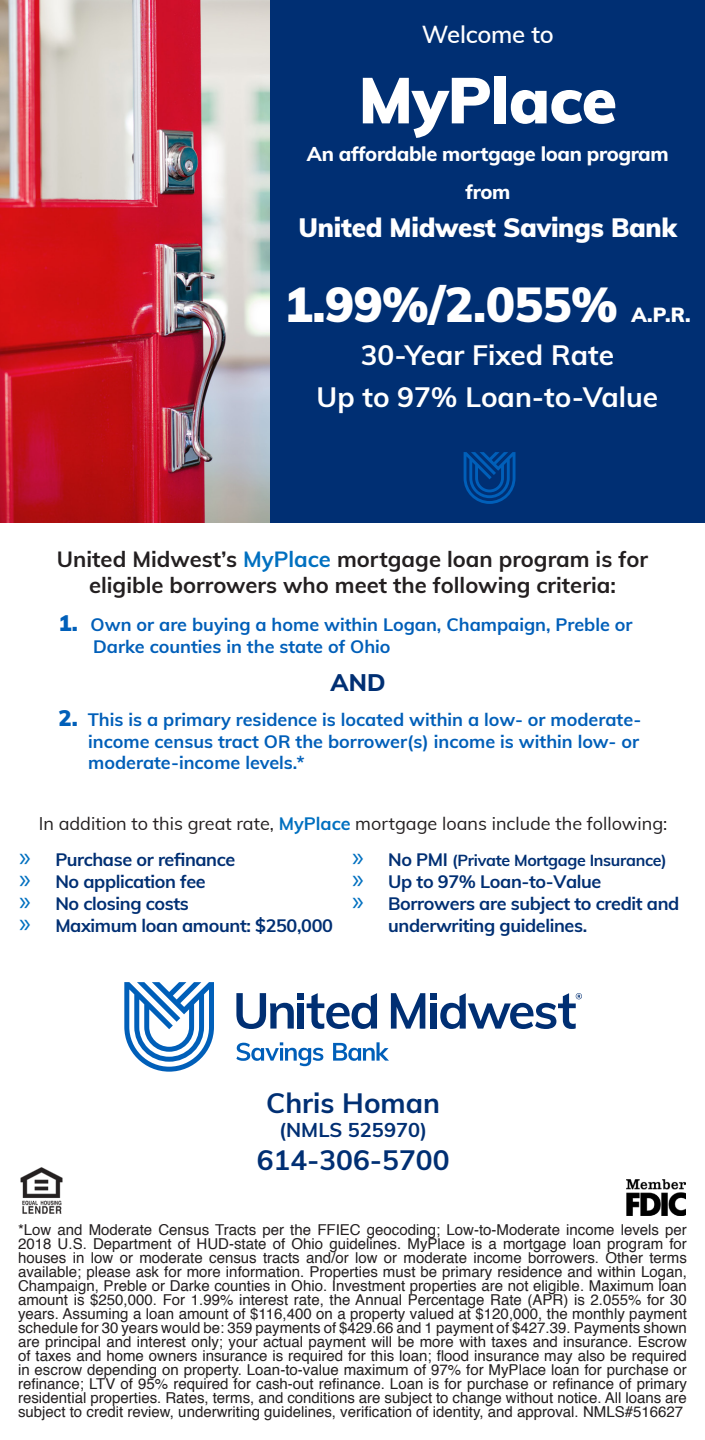
<style>
.page{position:relative;width:705px;height:1440px;background:#fff}
.page>*{position:absolute;margin:0;border:0;box-sizing:border-box;transform-origin:0 0}
.t1{font:900 64px "Muli";letter-spacing:-.01em;color:#fff}
.t2{font:900 48px "Muli";color:#fff}
.t3{font:700 28px "Muli";color:#fff}
.t4{font:700 28px "Muli";color:#002f73}
.t5{font:900 26px "Muli";letter-spacing:-.01em;color:#fff}
.t6{font:600 24px "Muli";letter-spacing:-.01em;color:#fff}
.List_Paragraph{font:800 24px "Muli";color:#002f73}
.t7{font:700 22px/26.4px "Muli";color:#231f20;text-align:center}
.t8{font:800 20px/38px "Muli";letter-spacing:-.02em;color:#fff;text-align:center}
.t9{font:700 20px "Muli";color:#002f73}
.t10{font:900 20px "Muli";color:#fff}
.List_Paragraph-2{font:700 18px/21.6px "Muli";color:#005fb9}
.t11{font:700 18px/22px "Muli";letter-spacing:-.02em;color:#002f73}
.List_Paragraph-3{font:18px "Muli";color:#231f20}
.t12{font:700 16px "Muli";letter-spacing:-.02em;color:#002f73}
.t13{font:15px/14px "Helvetica";color:#231f20;text-align:justify}
.s1{color:#0070c0}
.s2{font-weight:900;font-size:22px}
.s3{font-weight:700;color:#0070c0}
.s4{font-family:"Myriad Pro";font-weight:400;font-size:28px;color:#0070c0}
.s5{font-size:18px}
</style>
<div class="page">
<img style="left:0;top:0;width:270px;height:523px">
<div style="left:270px;top:0;width:434px;height:523px;background:#002f73"></div>
<svg style="left:463px;top:452px;width:52px;height:52px"></svg>
<svg style="left:124px;top:982px;width:90px;height:90px"></svg>
<svg style="left:236px;top:993px;width:57px;height:36px"></svg>
<div style="left:297px;top:993px;width:7px;height:6px;background:#002f73"></div>
<div style="left:297px;top:1003px;width:6px;height:26px;background:#002f73"></div>
<svg style="left:306px;top:993px;width:71px;height:36px"></svg>
<svg style="left:390px;top:993px;width:35px;height:36px"></svg>
<div style="left:430px;top:993px;width:7px;height:6px;background:#002f73"></div>
<div style="left:430px;top:1003px;width:6px;height:26px;background:#002f73"></div>
<svg style="left:236px;top:1042px;width:87px;height:24px"></svg>
<svg style="left:333px;top:1042px;width:55px;height:19px"></svg>
<svg style="left:440px;top:993px;width:141px;height:36px"></svg>
<img style="left:20px;top:1167px;width:43px;height:47px">
<img style="left:626px;top:1180px;width:58px;height:36px">
<p class="t6" style="left:421px;top:17px;width:133px">Welcome to</p>
<p class="t1" style="left:358px;top:53px;width:260px">MyPlace</p>
<p class="t8" style="left:307px;top:134px;width:363px">An affordable mortgage loan program from</p>
<p class="t5" style="left:298px;top:209px;width:380px">United Midwest Savings Bank</p>
<p class="t2" style="left:284px;top:270px;width:335px">1.99%/2.055%</p>
<p class="t10" style="left:631px;top:300px;width:61px">A.P.R.</p>
<p class="t3" style="left:360px;top:334px;width:254px">30-Year Fixed Rate</p>
<p class="t3" style="left:316px;top:377px;width:343px">Up to 97% Loan-to-Value</p>
<p class="t7" style="left:57px;top:545px;width:592px">United Midwest’s <span class="s1">MyPlace</span> mortgage loan program is for eligible borrowers who meet the following criteria:</p>
<p class="List_Paragraph-2" style="left:93px;top:613px;width:540px;text-indent:-35px"><span class="s2">1.</span> Own or are buying a home within Logan, Champaign, Preble or<br>Darke counties in the state of Ohio</p>
<p class="List_Paragraph" style="left:330px;top:665px;width:56px">AND</p>
<p class="List_Paragraph-2" style="left:88px;top:708px;width:554px;text-indent:-30px"><span class="s2">2.</span> This is a primary residence is located within a low- or moderate&shy;income census tract OR the borrower(s) income is within low- or moderate-income levels.*</p>
<p class="List_Paragraph-3" style="left:39px;top:810px;width:629px">In addition to this great rate, <span class="s3">MyPlace</span> mortgage loans include the following:</p>
<p class="t11" style="left:19px;top:848px;width:217px"><span class="s4">»</span> Purchase or refinance</p>
<p class="t11" style="left:19px;top:870px;width:188px"><span class="s4">»</span> No application fee</p>
<p class="t11" style="left:19px;top:892px;width:171px"><span class="s4">»</span> No closing costs</p>
<p class="t11" style="left:19px;top:914px;width:315px"><span class="s4">»</span> Maximum loan amount: $250,000</p>
<p class="t12" style="left:352px;top:849px;width:316px"><span class="s4">»</span> <span class="s5">No PMI</span> (Private Mortgage Insurance)</p>
<p class="t11" style="left:352px;top:870px;width:251px"><span class="s4">»</span> Up to 97% Loan-to-Value</p>
<p class="t11" style="left:388px;top:892px;width:292px;text-indent:-36px"><span class="s4">»</span> Borrowers are subject to credit and underwriting guidelines.</p>
<p class="t4" style="left:266px;top:1082px;width:175px">Chris Homan</p>
<p class="t9" style="left:279px;top:1115px;width:149px">(NMLS 525970)</p>
<p class="t4" style="left:256px;top:1140px;width:194px">614-306-5700</p>
<p class="t13" style="left:18px;top:1224px;width:670px">*Low and Moderate Census Tracts per the FFIEC geocoding; Low-to-Moderate income levels per 2018 U.S. Department of HUD-state of Ohio guidelines. MyPlace is a mortgage loan program for houses in low or moderate census tracts and/or low or moderate income borrowers. Other terms available; please ask for more information. Properties must be primary residence and within Logan, Champaign, Preble or Darke counties in Ohio. Investment properties are not eligible. Maximum loan amount is $250,000. For 1.99% interest rate, the Annual Percentage Rate (APR) is 2.055% for 30 years. Assuming a loan amount of $116,400 on a property valued at $120,000, the monthly payment schedule for 30 years would be: 359 payments of $429.66 and 1 payment of $427.39. Payments shown are principal and interest only; your actual payment will be more with taxes and insurance. Escrow of taxes and home owners insurance is required for this loan; flood insurance may also be required in escrow depending on property. Loan-to-value maximum of 97% for MyPlace loan for purchase or refinance; LTV of 95% required for cash-out refinance. Loan is for purchase or refinance of primary residential properties. Rates, terms, and conditions are subject to change without notice. All loans are subject to credit review, underwriting guidelines, verification of identity, and approval. NMLS#516627</p>
</div>
